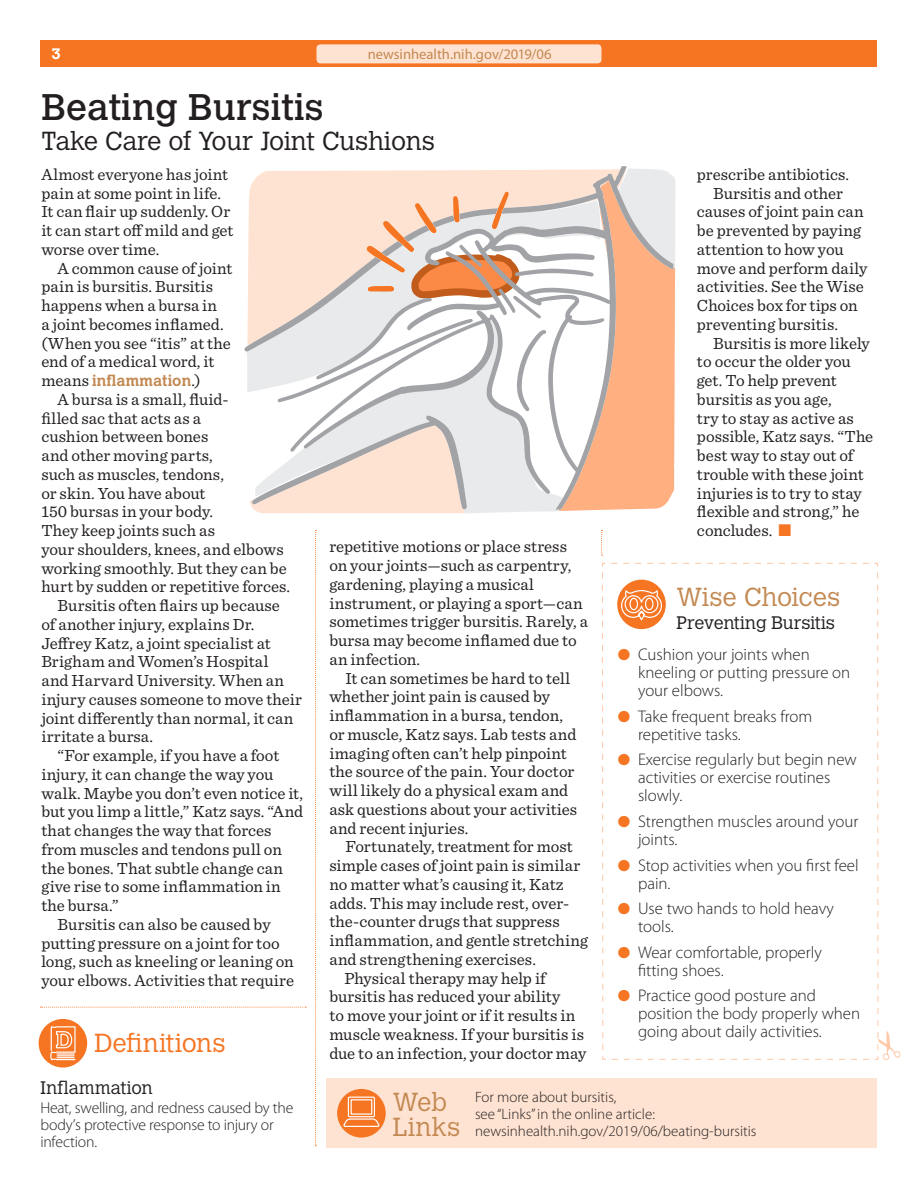
<style>
.page{position:relative;width:918px;height:1188px;background:#fff}
.page>*{position:absolute;margin:0;border:0;box-sizing:border-box;transform-origin:0 0}
.t1{font:36.75px "Calvert MT Std";color:#231f20}
.t2{font:300 25.8px "Calvert MT Std";color:#231f20}
.t3{font:300 25.8px/25.5px "Calvert MT Std";color:#c38953}
.t4{font:300 25.8px "Calvert MT Std";letter-spacing:.005em;color:#f57523}
.NewsIH_Body{font:300 18px "Calvert MT Std";letter-spacing:-.005em;color:#231f20}
.NewsIH_Body-2{font:300 18px "Calvert MT Std";letter-spacing:.02em;color:#231f20}
.NewsIH_Body-3{font:16.8px/18.8px "Sentinel";color:#231f20}
.t5{font:300 16.8px/18px "Myriad Pro";color:#231f20}
.NewsIH_Body-4{font:300 15.75px/17px "Myriad Pro";letter-spacing:-.015em;color:#231f20}
.NewsIH_Body-5{font:700 15.3px "Calvert MT Std";letter-spacing:.01em;color:#c38953}
.t6{font:300 15px/17px "Myriad Pro";color:#231f20}
.t7{font:700 15px "Calvert MT Std";color:#fff}
.NewsIH_Body_First{font:14.7px "Myriad Pro";color:#c38953}
.s1{font-family:"Sentinel";font-weight:400;font-size:16.8px;color:#231f20}
.s2{color:#f57523}
</style>
<div class="page">
<div style="left:40px;top:40px;width:838px;height:27px;background:#f57523"></div>
<div style="left:317px;top:44px;width:284px;height:19px;background:#ffe3d2;border-radius:4px"></div>
<svg style="left:601px;top:530px;width:2px;height:26px"></svg>
<div style="left:326px;top:1079px;width:551px;height:69px;background:#ffe3d2"></div>
<div style="left:337px;top:1089px;width:49px;height:49px;background:#f57523;border-radius:50%"></div>
<svg style="left:343px;top:1096px;width:37px;height:31px"></svg>
<div style="left:351px;top:1099px;width:21px;height:16px;border:1px solid #fff"></div>
<div style="left:39px;top:1019px;width:48px;height:49px;background:#f57523;border-radius:50%"></div>
<svg style="left:50px;top:1026px;width:26px;height:35px"></svg>
<svg style="left:40px;top:1007px;width:266px;height:1px"></svg>
<svg style="left:315px;top:530px;width:1px;height:616px"></svg>
<svg style="left:602px;top:563px;width:298px;height:497px"></svg>
<svg style="left:244px;top:169px;width:431px;height:344px"></svg>
<p class="t7" style="left:52px;top:44px;width:11px">3</p>
<p class="NewsIH_Body_First" style="left:368px;top:46px;width:185px">newsinhealth.nih.gov/2019/06</p>
<p class="t1" style="left:41px;top:86px;width:284px">Beating Bursitis</p>
<p class="t2" style="left:41px;top:126px;width:395px">Take Care of Your Joint Cushions</p>
<p class="NewsIH_Body-3" style="left:41px;top:164px;width:193px">Almost everyone has joint pain at some point in life.<br>It can flair up suddenly. Or it can start off mild and get worse over time.</p>
<p class="NewsIH_Body-3" style="left:41px;top:258px;width:192px;text-indent:16px">A common cause of joint pain is bursitis. Bursitis happens when a bursa in<br>a joint becomes inflamed. (When you see “itis” at the end of a medical word, it</p>
<p class="NewsIH_Body-5" style="left:41px;top:371px;width:161px"><span class="s1">means</span> inflammation<span class="s1">.)</span></p>
<p class="NewsIH_Body-3" style="left:41px;top:389px;width:250px;text-indent:16px">A bursa is a small, fluid-<br>filled sac that acts as a<br>cushion between bones<br>and other moving parts,<br>such as muscles, tendons,<br>or skin. You have about<br>150 bursas in your body.<br>They keep joints such as<br>your shoulders, knees, and elbows working smoothly. But they can be hurt by sudden or repetitive forces.</p>
<p class="NewsIH_Body-3" style="left:41px;top:595px;width:262px;text-indent:16px">Bursitis often flairs up because<br>of another injury, explains Dr.<br>Jeffrey Katz, a joint specialist at<br>Brigham and Women’s Hospital<br>and Harvard University. When an injury causes someone to move their joint differently than normal, it can irritate a bursa.</p>
<p class="NewsIH_Body-3" style="left:41px;top:745px;width:263px;text-indent:16px">“For example, if you have a foot injury, it can change the way you walk. Maybe you don’t even notice it, but you limp a little,” Katz says. “And that changes the way that forces from muscles and tendons pull on the bones. That subtle change can give rise to some inflammation in the bursa.”</p>
<p class="NewsIH_Body-3" style="left:41px;top:914px;width:254px;text-indent:16px">Bursitis can also be caused by putting pressure on a joint for too long, such as kneeling or leaning on your elbows. Activities that require</p>
<p class="NewsIH_Body-3" style="left:697px;top:164px;width:154px">prescribe antibiotics.</p>
<p class="NewsIH_Body-3" style="left:697px;top:183px;width:172px;text-indent:16px">Bursitis and other causes of joint pain can be prevented by paying attention to how you move and perform daily activities. See the Wise<br>Choices box for tips on preventing bursitis.</p>
<p class="NewsIH_Body-3" style="left:697px;top:333px;width:178px;text-indent:16px">Bursitis is more likely to occur the older you get. To help prevent bursitis as you age,<br>try to stay as active as possible, Katz says. “The best way to stay out of trouble with these joint injuries is to try to stay flexible and strong,” he concludes. <span class="s2">■</span></p>
<p class="NewsIH_Body-3" style="left:329px;top:536px;width:260px">repetitive motions or place stress on your joints—such as carpentry, gardening, playing a musical instrument, or playing a sport—can sometimes trigger bursitis. Rarely, a bursa may become inflamed due to an infection.</p>
<p class="NewsIH_Body-3" style="left:329px;top:668px;width:249px;text-indent:16px">It can sometimes be hard to tell whether joint pain is caused by inflammation in a bursa, tendon, or muscle, Katz says. Lab tests and imaging often can’t help pinpoint the source of the pain. Your doctor will likely do a physical exam and ask questions about your activities and recent injuries.</p>
<p class="NewsIH_Body-3" style="left:346px;top:836px;width:229px">Fortunately, treatment for most</p>
<p class="NewsIH_Body-3" style="left:329px;top:855px;width:252px">simple cases of joint pain is similar</p>
<p class="NewsIH_Body-3" style="left:329px;top:874px;width:236px">no matter what’s causing it, Katz</p>
<p class="NewsIH_Body-3" style="left:329px;top:893px;width:242px">adds. This may include rest, over-</p>
<p class="NewsIH_Body-3" style="left:329px;top:911px;width:232px">the-counter drugs that suppress</p>
<p class="NewsIH_Body-3" style="left:329px;top:930px;width:260px">inflammation, and gentle stretching</p>
<p class="NewsIH_Body-3" style="left:329px;top:949px;width:208px">and strengthening exercises.</p>
<p class="NewsIH_Body-3" style="left:344px;top:968px;width:203px">Physical therapy may help if</p>
<p class="NewsIH_Body-3" style="left:329px;top:986px;width:233px">bursitis has reduced your ability</p>
<p class="NewsIH_Body-3" style="left:329px;top:1005px;width:247px">to move your joint or if it results in</p>
<p class="NewsIH_Body-3" style="left:329px;top:1024px;width:256px">muscle weakness. If your bursitis is</p>
<p class="NewsIH_Body-3" style="left:329px;top:1043px;width:259px">due to an infection, your doctor may</p>
<p class="t3" style="left:677px;top:585px;width:165px">Wise Choices</p>
<p class="NewsIH_Body" style="left:677px;top:613px;width:160px">Preventing Bursitis</p>
<p class="t5" style="left:638px;top:646px;width:214px;text-indent:-20px"><span class="s2">●</span> Cushion your joints when kneeling or putting pressure on your elbows.</p>
<p class="t5" style="left:638px;top:708px;width:176px;text-indent:-20px"><span class="s2">●</span> Take frequent breaks from repetitive tasks.</p>
<p class="t5" style="left:638px;top:751px;width:220px;text-indent:-20px"><span class="s2">●</span> Exercise regularly but begin new activities or exercise routines slowly.</p>
<p class="t5" style="left:638px;top:813px;width:222px;text-indent:-20px"><span class="s2">●</span> Strengthen muscles around your joints.</p>
<p class="t5" style="left:638px;top:856px;width:222px;text-indent:-20px"><span class="s2">●</span> Stop activities when you first feel pain.</p>
<p class="t5" style="left:638px;top:900px;width:198px;text-indent:-20px"><span class="s2">●</span> Use two hands to hold heavy tools.</p>
<p class="t5" style="left:638px;top:943px;width:185px;text-indent:-20px"><span class="s2">●</span> Wear comfortable, properly fitting shoes.</p>
<p class="t5" style="left:638px;top:987px;width:224px;text-indent:-20px"><span class="s2">●</span> Practice good posture and position the body properly when going about daily activities.</p>
<p class="t4" style="left:94px;top:1029px;width:133px">Definitions</p>
<p class="NewsIH_Body-2" style="left:40px;top:1077px;width:114px">Inflammation</p>
<p class="NewsIH_Body-4" style="left:40px;top:1099px;width:254px">Heat, swelling, and redness caused by the body’s protective response to injury or infection.</p>
<p class="t6" style="left:475px;top:1089px;width:283px">For more about bursitis,<br>see “Links” in the online article: newsinhealth.nih.gov/2019/06/beating-bursitis</p>
<p class="t3" style="left:393px;top:1090px;width:69px">Web<br>Links</p>
</div>
